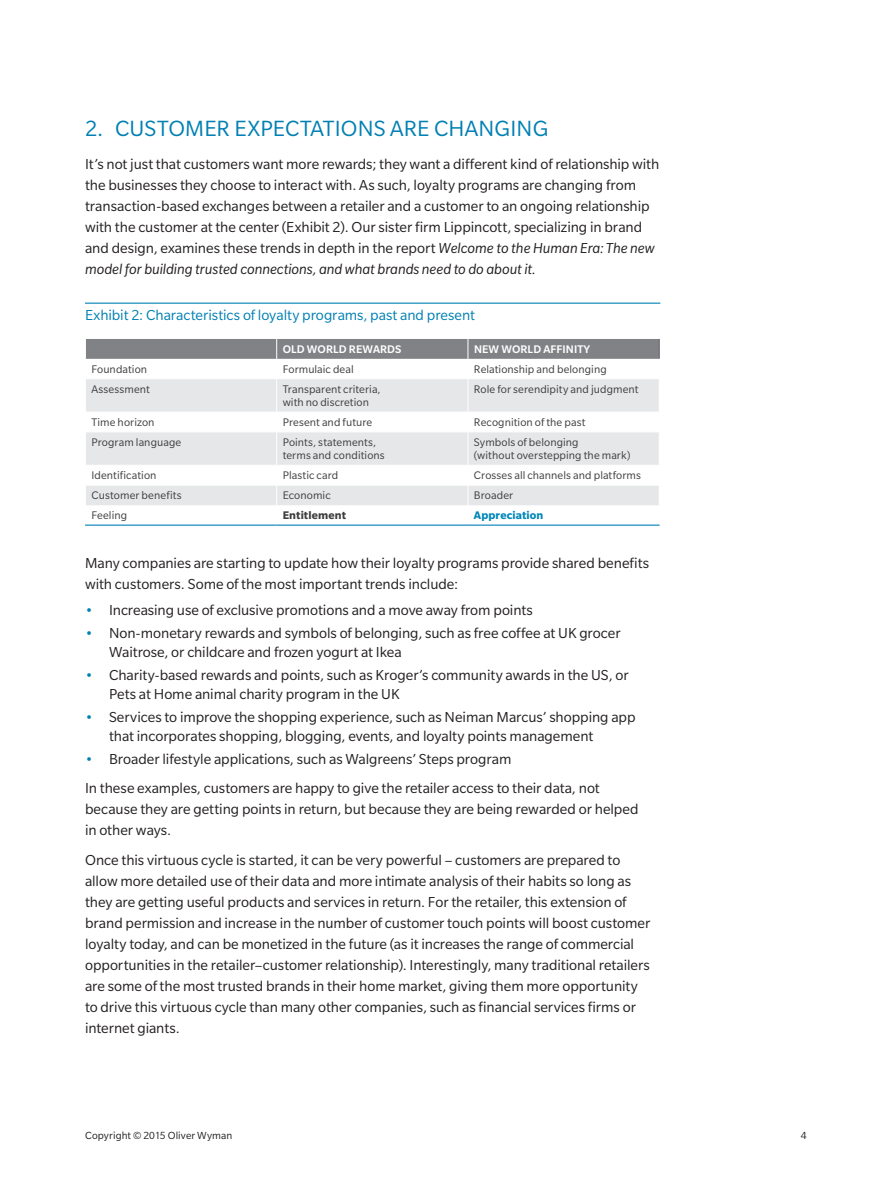
<style>
.page{position:relative;width:893px;height:1188px;background:#fff}
.page>*{position:absolute;margin:0;border:0;box-sizing:border-box;transform-origin:0 0}
.t1{font:24px "Slate Pro";letter-spacing:.005em;color:#0080b3}
.t2{font:15.75px/21px "Slate Pro";letter-spacing:-.005em;color:#231f20}
.t3{font:15.75px "Slate Pro";color:#0080b3}
.Table_Text{font:12px/13.5px "Slate Pro";letter-spacing:.01em;color:#3e3e3f}
.Table_Heading_Text{font:500 12px "Slate Pro";letter-spacing:.01em;color:#fff}
.Table_Text_Highlight{font:700 12px "Slate Pro";letter-spacing:.01em;color:#0087b8}
.Table_Text_Highlight-2{font:700 12px "Slate Pro";letter-spacing:.01em;color:#3e3e3f}
.t4{font:11.25px "Slate Pro";letter-spacing:.01em;color:#231f20}
.s1{font-style:italic}
.s2{color:#0080b3}
</style>
<div class="page">
<hr style="left:85px;top:303px;width:575px;height:1px;background:#0080b3">
<svg style="left:86px;top:379px;width:573px;height:126px;fill:#e6e7e9"></svg>
<div style="left:85px;top:339px;width:575px;height:20px;background:#808285"></div>
<hr style="left:276px;top:379px;width:1px;height:33px;background:#fff">
<hr style="left:468px;top:379px;width:1px;height:33px;background:#fff">
<hr style="left:85px;top:412px;width:192px;height:1px;background:#fff">
<hr style="left:277px;top:412px;width:191px;height:1px;background:#fff">
<svg style="left:276px;top:413px;width:1px;height:19px"></svg>
<hr style="left:468px;top:412px;width:192px;height:1px;background:#fff">
<svg style="left:468px;top:413px;width:1px;height:19px"></svg>
<hr style="left:85px;top:432px;width:192px;height:1px;background:#fff">
<hr style="left:277px;top:432px;width:191px;height:1px;background:#fff">
<hr style="left:276px;top:432px;width:1px;height:33px;background:#fff">
<hr style="left:468px;top:432px;width:192px;height:1px;background:#fff">
<hr style="left:468px;top:432px;width:1px;height:33px;background:#fff">
<hr style="left:85px;top:465px;width:192px;height:1px;background:#fff">
<hr style="left:277px;top:465px;width:191px;height:1px;background:#fff">
<hr style="left:468px;top:465px;width:192px;height:1px;background:#fff">
<hr style="left:85px;top:485px;width:192px;height:1px;background:#fff">
<hr style="left:277px;top:485px;width:191px;height:1px;background:#fff">
<hr style="left:468px;top:485px;width:192px;height:1px;background:#fff">
<svg style="left:276px;top:466px;width:1px;height:59px"></svg>
<svg style="left:468px;top:466px;width:1px;height:59px"></svg>
<hr style="left:85px;top:525px;width:192px;height:1px;background:#0080b3">
<hr style="left:277px;top:525px;width:191px;height:1px;background:#0080b3">
<hr style="left:468px;top:525px;width:192px;height:1px;background:#0080b3">
<p class="t1" style="left:85px;top:116px;width:465px">2. CUSTOMER EXPECTATIONS ARE CHANGING</p>
<p class="t2" style="left:85px;top:153px;width:576px">It’s not just that customers want more rewards; they want a different kind of relationship with the businesses they choose to interact with. As such, loyalty programs are changing from transaction-based exchanges between a retailer and a customer to an ongoing relationship with the customer at the center (Exhibit 2). Our sister firm Lippincott, specializing in brand and design, examines these trends in depth in the report <span class="s1">Welcome to the Human Era: The new model for building trusted connections, and what brands need to do about it.</span></p>
<p class="t3" style="left:85px;top:307px;width:391px">Exhibit 2: Characteristics of loyalty programs, past and present</p>
<p class="Table_Heading_Text" style="left:283px;top:343px;width:120px">OLD WORLD REWARDS</p>
<p class="Table_Heading_Text" style="left:474px;top:343px;width:118px">NEW WORLD AFFINITY</p>
<p class="Table_Text" style="left:91px;top:362px;width:57px">Foundation</p>
<p class="Table_Text" style="left:283px;top:362px;width:73px">Formulaic deal</p>
<p class="Table_Text" style="left:474px;top:362px;width:134px">Relationship and belonging</p>
<p class="Table_Text" style="left:91px;top:382px;width:60px">Assessment</p>
<p class="Table_Text" style="left:283px;top:382px;width:99px">Transparent criteria, with no discretion</p>
<p class="Table_Text" style="left:474px;top:382px;width:166px">Role for serendipity and judgment</p>
<p class="Table_Text" style="left:91px;top:415px;width:65px">Time horizon</p>
<p class="Table_Text" style="left:283px;top:415px;width:91px">Present and future</p>
<p class="Table_Text" style="left:474px;top:415px;width:113px">Recognition of the past</p>
<p class="Table_Text" style="left:91px;top:435px;width:91px">Program language</p>
<p class="Table_Text" style="left:283px;top:435px;width:104px">Points, statements, terms and conditions</p>
<p class="Table_Text" style="left:474px;top:435px;width:158px">Symbols of belonging<br>(without overstepping the mark)</p>
<p class="Table_Text" style="left:91px;top:469px;width:67px">Identification</p>
<p class="Table_Text" style="left:283px;top:469px;width:57px">Plastic card</p>
<p class="Table_Text" style="left:474px;top:469px;width:168px">Crosses all channels and platforms</p>
<p class="Table_Text" style="left:91px;top:488px;width:92px">Customer benefits</p>
<p class="Table_Text" style="left:283px;top:488px;width:49px">Economic</p>
<p class="Table_Text" style="left:474px;top:488px;width:41px">Broader</p>
<p class="Table_Text" style="left:91px;top:509px;width:37px">Feeling</p>
<p class="Table_Text_Highlight-2" style="left:283px;top:509px;width:65px">Entitlement</p>
<p class="Table_Text_Highlight" style="left:474px;top:509px;width:71px">Appreciation</p>
<p class="t2" style="left:85px;top:552px;width:566px">Many companies are starting to update how their loyalty programs provide shared benefits with customers. Some of the most important trends include:</p>
<p class="t2" style="left:85px;top:599px;width:449px"><span class="s2">•</span> Increasing use of exclusive promotions and a move away from points</p>
<p class="t2" style="left:109px;top:624px;width:513px;line-height:18.8px;text-indent:-24px"><span class="s2">•</span> Non-monetary rewards and symbols of belonging, such as free coffee at UK grocer<br>Waitrose, or childcare and frozen yogurt at Ikea</p>
<p class="t2" style="left:109px;top:666px;width:521px;line-height:18.8px;text-indent:-24px"><span class="s2">•</span> Charity-based rewards and points, such as Kroger’s community awards in the US, or<br>Pets at Home animal charity program in the UK</p>
<p class="t2" style="left:109px;top:708px;width:528px;line-height:18.8px;text-indent:-24px"><span class="s2">•</span> Services to improve the shopping experience, such as Neiman Marcus’ shopping app that incorporates shopping, blogging, events, and loyalty points management</p>
<p class="t2" style="left:85px;top:749px;width:428px"><span class="s2">•</span> Broader lifestyle applications, such as Walgreens’ Steps program</p>
<p class="t2" style="left:85px;top:777px;width:555px">In these examples, customers are happy to give the retailer access to their data, not because they are getting points in return, but because they are being rewarded or helped in other ways.</p>
<p class="t2" style="left:85px;top:849px;width:567px">Once this virtuous cycle is started, it can be very powerful – customers are prepared to allow more detailed use of their data and more intimate analysis of their habits so long as they are getting useful products and services in return. For the retailer, this extension of brand permission and increase in the number of customer touch points will boost customer loyalty today, and can be monetized in the future (as it increases the range of commercial opportunities in the retailer–customer relationship). Interestingly, many traditional retailers are some of the most trusted brands in their home market, giving them more opportunity to drive this virtuous cycle than many other companies, such as financial services firms or internet giants.</p>
<p class="t4" style="left:85px;top:1129px;width:149px">Copyright © 2015 Oliver Wyman</p>
<p class="t4" style="left:801px;top:1129px;width:7px">4</p>
</div>
